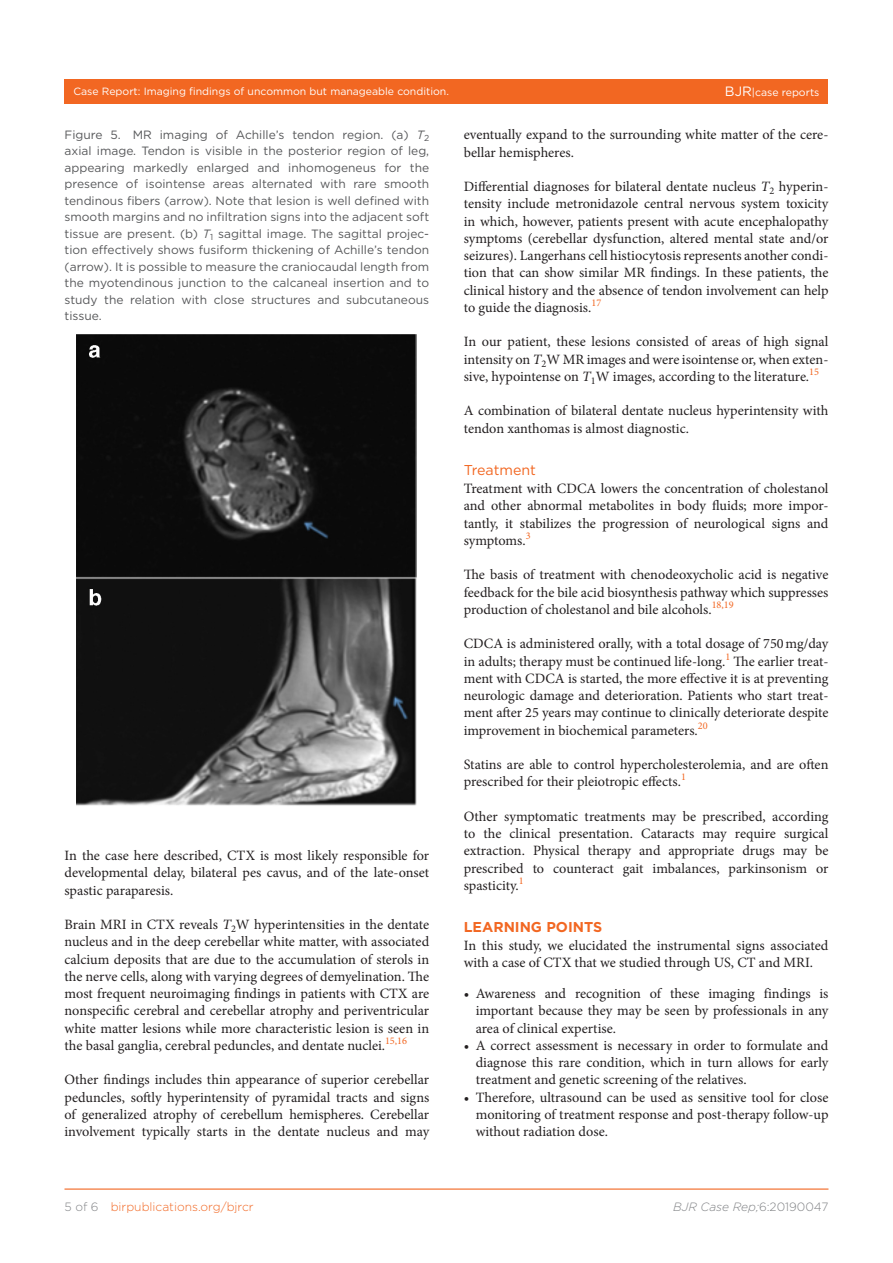
<style>
.page{position:relative;width:893px;height:1263px;background:#fff}
.page>*{position:absolute;margin:0;border:0;box-sizing:border-box;transform-origin:0 0}
.t1{font:14.25px/17.2px "Minion Pro";color:#231f20;text-align:justify}
.t2{font:700 14.25px "Gotham";color:#f26722}
.t3{font:14.25px "Gotham";color:#f26722}
.t4{font:12px/16.5px "Gotham";color:#57585a;text-align:justify}
.t5{font:300 12px "Gotham";color:#f26722}
.t6{font:italic 300 12px "Gotham";color:#808285}
.t7{font:10.5px "Gotham";color:#fff}
.s1{font-size:13.5px}
.s2{font-style:italic}
.s3{color:#808285}
.s4{font-style:normal}
</style>
<div class="page">
<hr style="left:64px;top:1188px;width:764px;height:2px;background:#f26722">
<div style="left:64px;top:79px;width:764px;height:24px;background:#f26722"></div>
<img style="left:77px;top:334px;width:340px;height:472px">
<p class="t7" style="left:73px;top:85px;width:377px">Case Report: Imaging findings of uncommon but manageable condition.</p>
<p class="t7" style="left:725px;top:85px;width:96px"><span class="s1">BJR</span>|case reports</p>
<p class="t4" style="left:64px;top:126px;width:366px">Figure 5. MR imaging of Achille’s tendon region. (a) <span class="s2">T</span><sub>2 </sub>axial image. Tendon is visible in the posterior region of leg, appearing markedly enlarged and inhomogeneus for the presence of isointense areas alternated with rare smooth tendinous fibers (arrow). Note that lesion is well defined with smooth margins and no infiltration signs into the adjacent soft tissue are present. (b) <span class="s2">T</span><sub>1</sub> sagittal image. The sagittal projec&shy;tion effectively shows fusiform thickening of Achille’s tendon (arrow). It is possible to measure the craniocaudal length from the myotendinous junction to the calcaneal insertion and to study the relation with close structures and subcutaneous tissue.</p>
<p class="t1" style="left:64px;top:847px;width:366px">In the case here described, CTX is most likely responsible for developmental delay, bilateral pes cavus, and of the late-onset spastic paraparesis.</p>
<p class="t1" style="left:64px;top:916px;width:366px">Brain MRI in CTX reveals <span class="s2">T</span><sub>2</sub>W hyperintensities in the dentate nucleus and in the deep cerebellar white matter, with associated calcium deposits that are due to the accumulation of sterols in the nerve cells, along with varying degrees of demyelination. The most frequent neuroimaging findings in patients with CTX are nonspecific cerebral and cerebellar atrophy and periventricular white matter lesions while more characteristic lesion is seen in the basal ganglia, cerebral peduncles, and dentate nuclei.<sup>15,16</sup></p>
<p class="t1" style="left:64px;top:1071px;width:366px">Other findings includes thin appearance of superior cerebellar peduncles, softly hyperintensity of pyramidal tracts and signs of generalized atrophy of cerebellum hemispheres. Cerebellar involvement typically starts in the dentate nucleus and may</p>
<p class="t1" style="left:464px;top:126px;width:366px">eventually expand to the surrounding white matter of the cere&shy;bellar hemispheres.</p>
<p class="t1" style="left:464px;top:178px;width:366px">Differential diagnoses for bilateral dentate nucleus <span class="s2">T</span><sub>2</sub> hyperin&shy;tensity include metronidazole central nervous system toxicity in which, however, patients present with acute encephalopathy symptoms (cerebellar dysfunction, altered mental state and/or seizures). Langerhans cell histiocytosis represents another condi&shy;tion that can show similar MR findings. In these patients, the clinical history and the absence of tendon involvement can help to guide the diagnosis.<sup>17</sup></p>
<p class="t1" style="left:464px;top:333px;width:366px">In our patient, these lesions consisted of areas of high signal intensity on <span class="s2">T</span><sub>2</sub>W MR images and were isointense or, when exten&shy;sive, hypointense on <span class="s2">T</span><sub>1</sub>W images, according to the literature.<sup>15</sup></p>
<p class="t1" style="left:464px;top:402px;width:366px">A combination of bilateral dentate nucleus hyperintensity with tendon xanthomas is almost diagnostic.</p>
<p class="t3" style="left:464px;top:461px;width:74px">Treatment</p>
<p class="t1" style="left:464px;top:480px;width:366px">Treatment with CDCA lowers the concentration of cholestanol and other abnormal metabolites in body fluids; more impor&shy;tantly, it stabilizes the progression of neurological signs and symptoms.<sup>3</sup></p>
<p class="t1" style="left:464px;top:566px;width:366px">The basis of treatment with chenodeoxycholic acid is negative feedback for the bile acid biosynthesis pathway which suppresses production of cholestanol and bile alcohols.<sup>18,19</sup></p>
<p class="t1" style="left:464px;top:635px;width:366px">CDCA is administered orally, with a total dosage of 750mg/day in adults; therapy must be continued life-long.<sup>1</sup> The earlier treat&shy;ment with CDCA is started, the more effective it is at preventing neurologic damage and deterioration. Patients who start treat&shy;ment after 25 years may continue to clinically deteriorate despite improvement in biochemical parameters.<sup>20</sup></p>
<p class="t1" style="left:464px;top:756px;width:366px">Statins are able to control hypercholesterolemia, and are often prescribed for their pleiotropic effects.<sup>1</sup></p>
<p class="t1" style="left:464px;top:808px;width:366px">Other symptomatic treatments may be prescribed, according to the clinical presentation. Cataracts may require surgical extraction. Physical therapy and appropriate drugs may be prescribed to counteract gait imbalances, parkinsonism or spasticity.<sup>1</sup></p>
<p class="t2" style="left:464px;top:917px;width:140px">LEARNING POINTS</p>
<p class="t1" style="left:464px;top:937px;width:366px">In this study, we elucidated the instrumental signs associated with a case of CTX that we studied through US, CT and MRI.</p>
<p class="t1" style="left:476px;top:985px;width:354px;text-indent:-12px">• Awareness and recognition of these imaging findings is important because they may be seen by professionals in any area of clinical expertise.</p>
<p class="t1" style="left:476px;top:1037px;width:354px;text-indent:-12px">• A correct assessment is necessary in order to formulate and diagnose this rare condition, which in turn allows for early treatment and genetic screening of the relatives.</p>
<p class="t1" style="left:476px;top:1088px;width:354px;text-indent:-12px">• Therefore, ultrasound can be used as sensitive tool for close monitoring of treatment response and post-therapy follow-up without radiation dose.</p>
<p class="t5" style="left:64px;top:1199px;width:191px"><span class="s3">5 of 6</span> birpublications.org/bjrcr</p>
<p class="t6" style="left:673px;top:1199px;width:157px">BJR Case Rep;<span class="s4">6:20190047</span></p>
</div>
